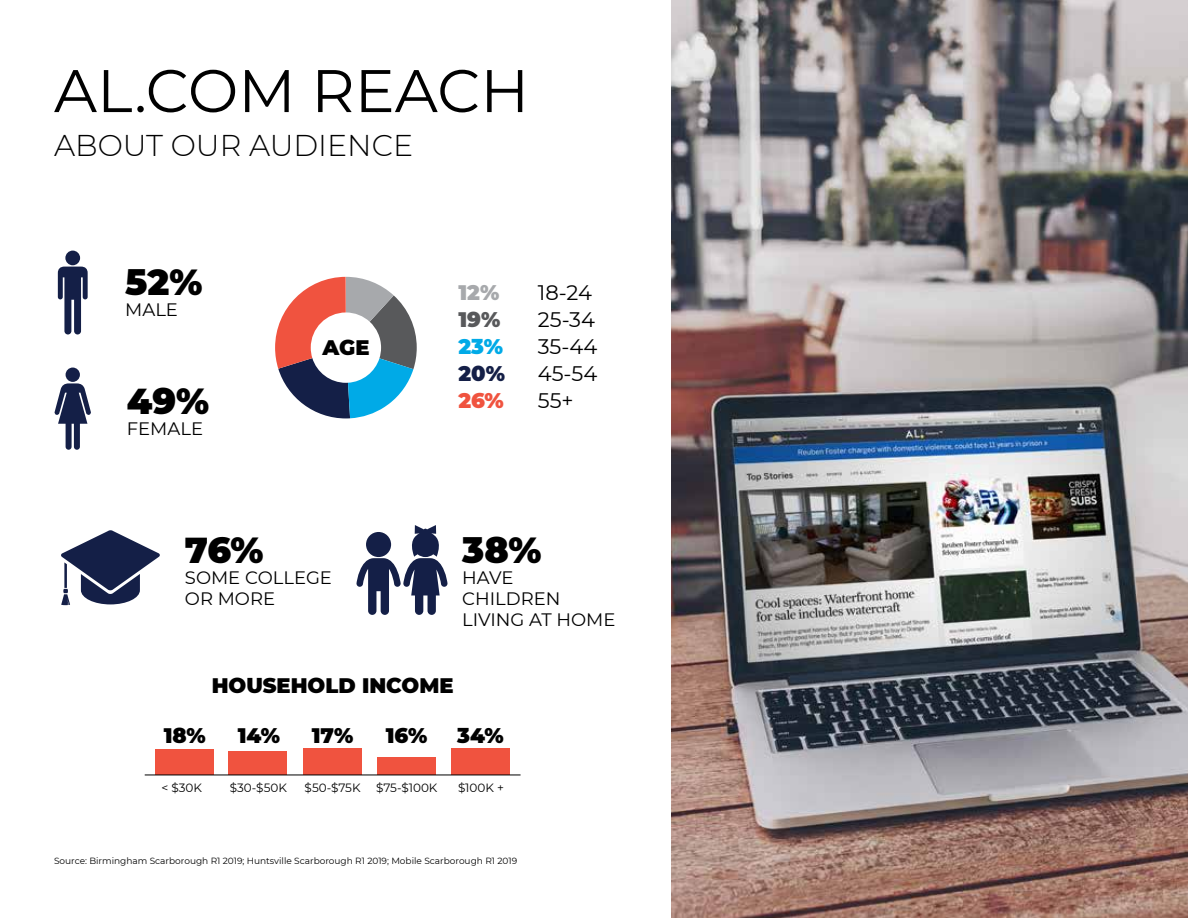
<style>
.page{position:relative;width:1188px;height:918px;background:#fff}
.page>*{position:absolute;margin:0;border:0;box-sizing:border-box;transform-origin:0 0}
.t1{font:60px "Montserrat";color:#000}
.t2{font:900 36px "Montserrat";letter-spacing:-.005em;color:#000}
.t3{font:300 30px "Montserrat";color:#000}
.t4{font:900 21px "Montserrat";color:#000}
.t5{font:21px "Montserrat";color:#000}
.t6{font:900 21px "Montserrat";color:#a7a9ac}
.t7{font:900 21px "Montserrat";color:#58595b}
.t8{font:900 21px "Montserrat";color:#00aae7}
.t9{font:900 21px "Montserrat";color:#141f47}
.t10{font:900 21px "Montserrat";color:#f0533f}
.t11{font:18px/21px "Montserrat";color:#000}
.t12{font:12px "Montserrat";color:#000}
.t13{font:9px "Montserrat";color:#000}
</style>
<div class="page">
<img style="left:671px;top:0;width:517px;height:918px">
<svg style="left:275px;top:277px;width:142px;height:141px"></svg>
<svg style="left:356px;top:525px;width:92px;height:90px"></svg>
<svg style="left:54px;top:383px;width:37px;height:67px"></svg>
<div style="left:66px;top:368px;width:14px;height:14px;background:#141f47;border-radius:50%"></div>
<svg style="left:58px;top:267px;width:30px;height:68px"></svg>
<div style="left:65px;top:251px;width:15px;height:14px;background:#141f47;border-radius:50%"></div>
<svg style="left:61px;top:530px;width:99px;height:75px"></svg>
<div style="left:155px;top:749px;width:59px;height:26px;background:#f0533f"></div>
<div style="left:228px;top:752px;width:59px;height:23px;background:#f0533f"></div>
<div style="left:303px;top:749px;width:59px;height:26px;background:#f0533f"></div>
<div style="left:451px;top:749px;width:59px;height:26px;background:#f0533f"></div>
<div style="left:377px;top:757px;width:59px;height:18px;background:#f0533f"></div>
<hr style="left:145px;top:775px;width:376px;height:1px;background:#000">
<h1 class="t1" style="left:54px;top:49px;width:477px">AL.COM REACH</h1>
<h3 class="t3" style="left:54px;top:125px;width:361px">ABOUT OUR AUDIENCE</h3>
<h2 class="t2" style="left:125px;top:255px;width:79px">52%</h2>
<h3 class="t11" style="left:125px;top:299px;width:54px">MALE</h3>
<h2 class="t2" style="left:127px;top:374px;width:84px">49%</h2>
<h3 class="t11" style="left:127px;top:418px;width:78px">FEMALE</h3>
<h3 class="t4" style="left:323px;top:332px;width:48px">AGE</h3>
<h2 class="t2" style="left:185px;top:523px;width:80px">76%</h2>
<h3 class="t11" style="left:185px;top:566px;width:149px">SOME COLLEGE<br>OR MORE</h3>
<h3 class="t6" style="left:458px;top:277px;width:43px">12%</h3>
<h3 class="t5" style="left:538px;top:278px;width:56px">18-24</h3>
<h3 class="t7" style="left:458px;top:304px;width:43px">19%</h3>
<h3 class="t5" style="left:538px;top:305px;width:59px">25-34</h3>
<h3 class="t8" style="left:458px;top:331px;width:46px">23%</h3>
<h3 class="t5" style="left:538px;top:332px;width:61px">35-44</h3>
<h3 class="t9" style="left:458px;top:358px;width:48px">20%</h3>
<h3 class="t5" style="left:538px;top:359px;width:61px">45-54</h3>
<h3 class="t10" style="left:458px;top:385px;width:47px">26%</h3>
<h3 class="t5" style="left:538px;top:386px;width:37px">55+</h3>
<h2 class="t2" style="left:462px;top:523px;width:81px">38%</h2>
<h3 class="t11" style="left:462px;top:566px;width:155px">HAVE<br>CHILDREN<br>LIVING AT HOME</h3>
<h3 class="t4" style="left:212px;top:670px;width:243px">HOUSEHOLD INCOME</h3>
<h3 class="t4" style="left:164px;top:720px;width:44px">18%</h3>
<h3 class="t4" style="left:238px;top:720px;width:44px">14%</h3>
<h3 class="t4" style="left:312px;top:720px;width:43px">17%</h3>
<h3 class="t4" style="left:386px;top:720px;width:43px">16%</h3>
<h3 class="t4" style="left:457px;top:720px;width:48px">34%</h3>
<h3 class="t12" style="left:161px;top:779px;width:42px">&lt; $30K</h3>
<h3 class="t12" style="left:230px;top:779px;width:59px">$30-$50K</h3>
<h3 class="t12" style="left:305px;top:779px;width:58px">$50-$75K</h3>
<h3 class="t12" style="left:376px;top:779px;width:63px">$75-$100K</h3>
<h3 class="t12" style="left:458px;top:779px;width:48px">$100K +</h3>
<p class="t13" style="left:54px;top:855px;width:465px">Source: Birmingham Scarborough R1 2019; Huntsville Scarborough R1 2019; Mobile Scarborough R1 2019</p>
</div>
